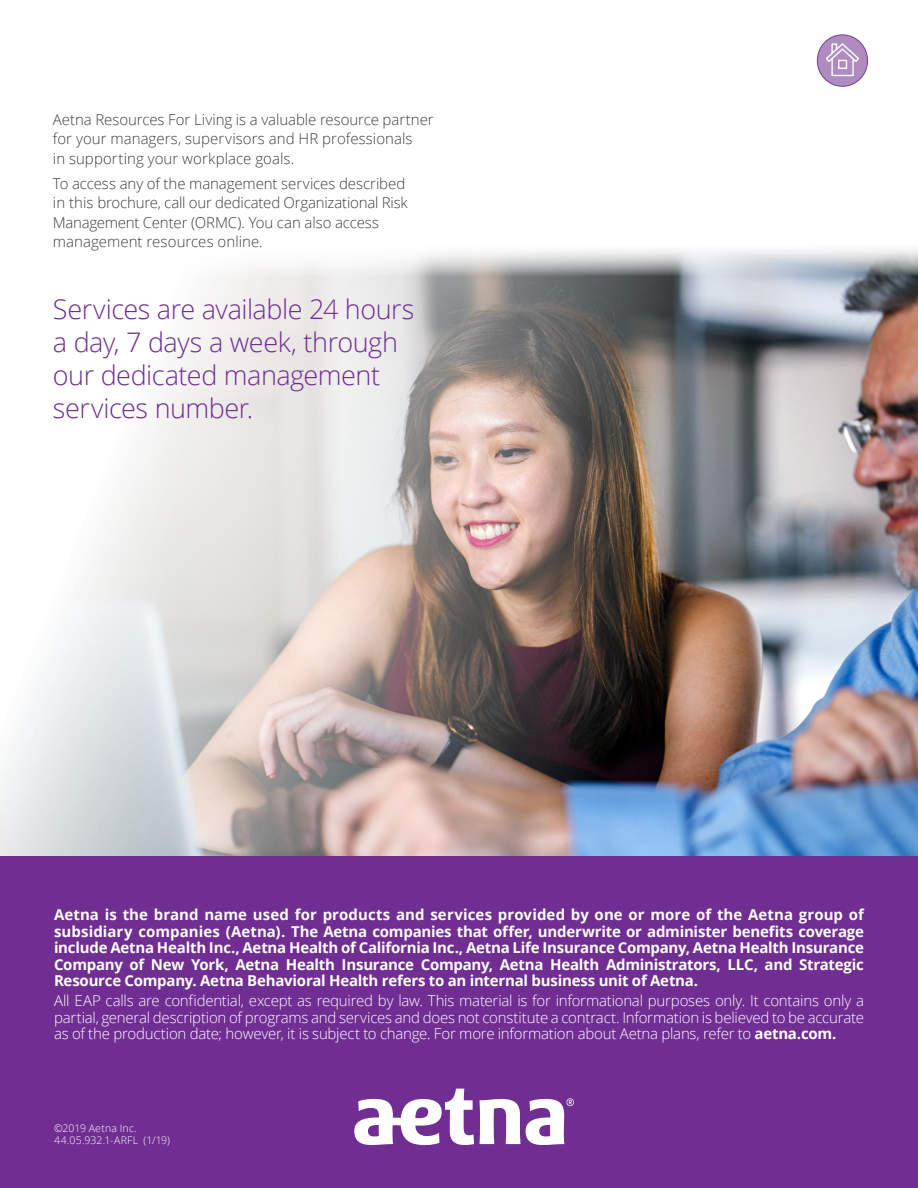
<style>
.page{position:relative;width:918px;height:1188px;background:#fff}
.page>*{position:absolute;margin:0;border:0;box-sizing:border-box;transform-origin:0 0}
.Callout{font:300 27px/33px "Open Sans";letter-spacing:-.015em;color:#702d92}
.Disclaimer{font:700 15px/16.5px "Open Sans";letter-spacing:-.015em;color:#fff;text-align:justify}
.C3-Disclaimer_8_9{font:300 15px/16.5px "Open Sans";letter-spacing:-.015em;color:#fff;text-align:justify}
.Body{font:300 15px/19.5px "Open Sans";color:#3e3e3f}
.APN{font:300 10.5px "Open Sans";letter-spacing:.02em;color:#fff}
.C3-Disclaimer_8_9-2{font:300 10.5px "Open Sans";letter-spacing:.02em;color:#fff}
.s1{font-weight:700}
</style>
<div class="page">
<img style="left:0;top:249px;width:918px;height:607px">
<div style="left:0;top:856px;width:918px;height:332px;background:#702d92"></div>
<div style="left:817px;top:35px;width:51px;height:51px;background:#b08bc0;border-radius:50%"></div>
<div style="left:817px;top:34px;width:51px;height:53px;border:1px solid #743f99;border-radius:50%"></div>
<svg style="left:825px;top:42px;width:35px;height:35px"></svg>
<svg style="left:354px;top:1089px;width:220px;height:56px"></svg>
<p class="Body" style="left:53px;top:109px;width:382px">Aetna Resources For Living is a valuable resource partner for your managers, supervisors and HR professionals<br>in supporting your workplace goals.</p>
<p class="Body" style="left:53px;top:173px;width:356px">To access any of the management services described in this brochure, call our dedicated Organizational Risk Management Center (ORMC). You can also access management resources online.</p>
<p class="Callout" style="left:53px;top:292px;width:363px">Services are available 24 hours a day, 7 days a week, through our dedicated management services number.</p>
<p class="Disclaimer" style="left:54px;top:906px;width:812px">Aetna is the brand name used for products and services provided by one or more of the Aetna group of subsidiary companies (Aetna). The Aetna companies that offer, underwrite or administer benefits coverage include Aetna Health Inc., Aetna Health of California Inc., Aetna Life Insurance Company, Aetna Health Insurance Company of New York, Aetna Health Insurance Company, Aetna Health Administrators, LLC, and Strategic Resource Company. Aetna Behavioral Health refers to an internal business unit of Aetna.</p>
<p class="C3-Disclaimer_8_9" style="left:54px;top:992px;width:812px">All EAP calls are confidential, except as required by law. This material is for informational purposes only. It contains only a partial, general description of programs and services and does not constitute a contract. Information is believed to be accurate as of the production date; however, it is subject to change. For more information about Aetna plans, refer to <span class="s1">aetna.com.</span></p>
<p class="C3-Disclaimer_8_9-2" style="left:54px;top:1121px;width:84px">©2019 Aetna Inc.</p>
<p class="APN" style="left:54px;top:1133px;width:118px">44.05.932.1-ARFL (1/19)</p>
</div>
